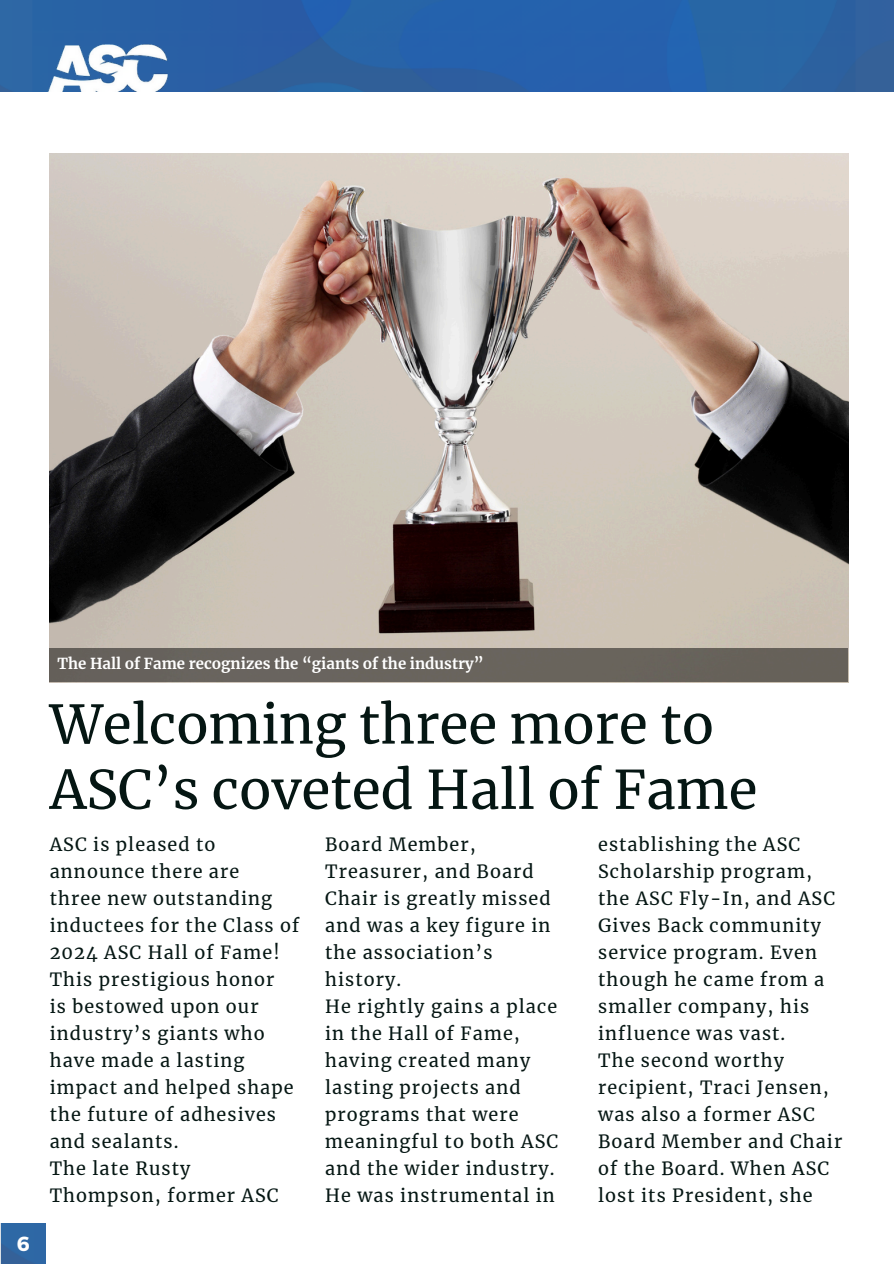
<style>
.page{position:relative;width:894px;height:1264px;background:#fff}
.page>*{position:absolute;margin:0;border:0;box-sizing:border-box;transform-origin:0 0}
.t1{font:52.95px/65.2px "Merriweather";color:#051613}
.t2{font:700 20.4px "Montserrat";color:#fff}
.t3{font:18px/27px "Merriweather";letter-spacing:.06em;color:#051613}
.t4{font:700 15px "Merriweather";color:#fff}
</style>
<div class="page">
<img style="left:50px;top:153px;width:797px;height:495px">
<div style="left:50px;top:648px;width:797px;height:34px;background:#69645c"></div>
<img style="left:0;top:0;width:893px;height:91px">
<img style="left:45px;top:42px;width:128px;height:50px">
<img style="left:0;top:1223px;width:45px;height:39px">
<h2 class="t2" style="left:17px;top:1230px;width:14px">6</h2>
<h2 class="t4" style="left:57px;top:654px;width:427px">The Hall of Fame recognizes the “giants of the industry”</h2>
<h2 class="t1" style="left:50px;top:692px;width:709px">Welcoming three more to<br>ASC’s coveted Hall of Fame</h2>
<p class="t3" style="left:50px;top:831px;width:251px">ASC is pleased to announce there are<br>three new outstanding inductees for the Class of<br>2024 ASC Hall of Fame!<br>This prestigious honor<br>is bestowed upon our industry’s giants who have made a lasting impact and helped shape the future of adhesives and sealants.<br>The late Rusty<br>Thompson, former ASC</p>
<p class="t3" style="left:325px;top:830px;width:234px">Board Member,<br>Treasurer, and Board<br>Chair is greatly missed and was a key figure in the association’s history.<br>He rightly gains a place in the Hall of Fame, having created many lasting projects and programs that were meaningful to both ASC and the wider industry.<br>He was instrumental in</p>
<h1 class="t3" style="left:598px;top:830px;width:245px">establishing the ASC<br>Scholarship program, the ASC Fly-In, and ASC<br>Gives Back community service program. Even though he came from a smaller company, his influence was vast.<br>The second worthy recipient, Traci Jensen, was also a former ASC<br>Board Member and Chair of the Board. When ASC lost its President, she</h1>
</div>
